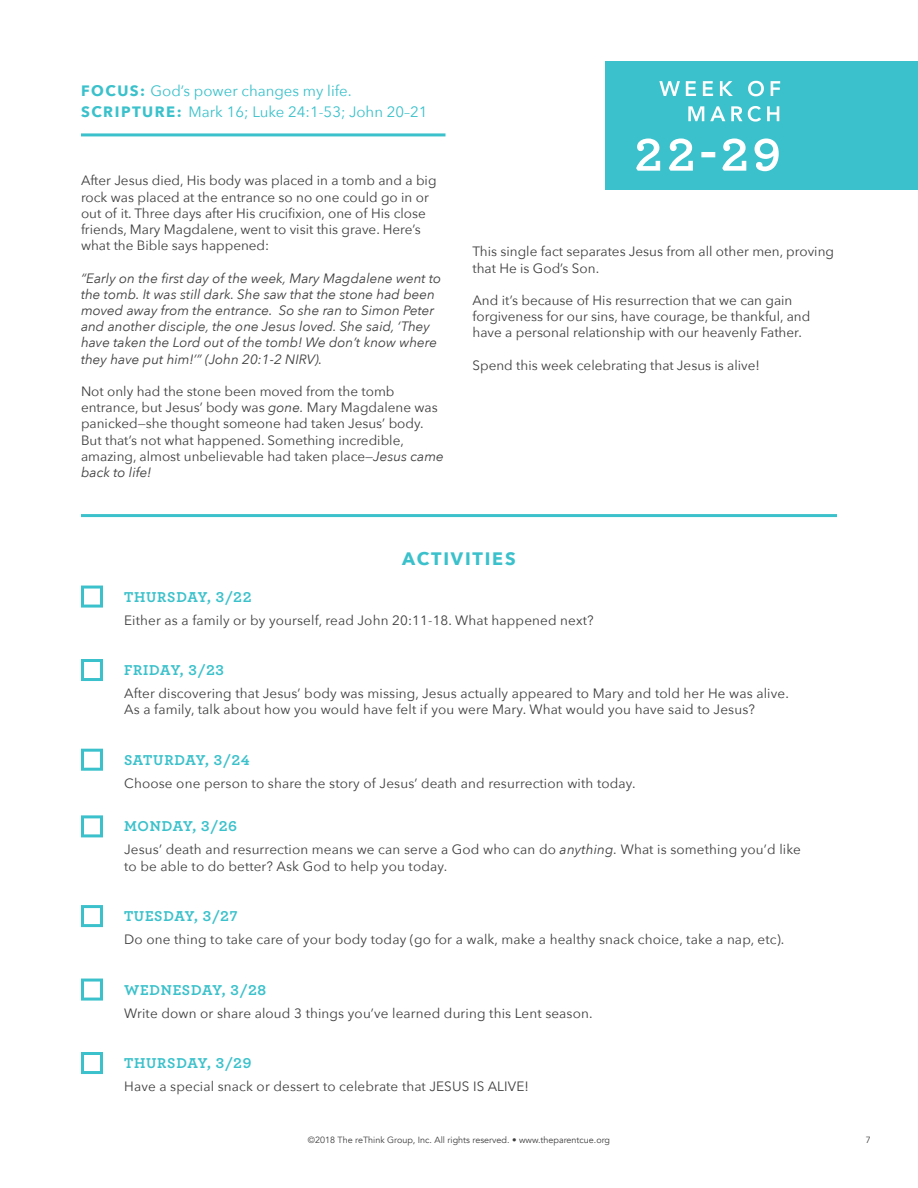
<style>
.page{position:relative;width:918px;height:1188px;background:#fff}
.page>*{position:absolute;margin:0;border:0;box-sizing:border-box;transform-origin:0 0}
.t1{font:700 18px "Avenir Next";letter-spacing:.1em;color:#3bc1cb}
.t2{font:700 15px "Archer Pro";letter-spacing:.05em;color:#3bc1cb}
.t3{font:15px "Avenir Next";color:#3bc1cb}
.t4{font:13.5px/16.2px "Avenir Next";color:#3e3e3f}
.t5{font:italic 13.5px/16.2px "Avenir Next";color:#3e3e3f}
.t6{font:9px "Avenir";color:#3e3e3f}
.s1{font-weight:700}
.s2{font-style:italic}
</style>
<div class="page">
<hr style="left:81px;top:133px;width:365px;height:3px;background:#3bc1cb">
<div style="left:81px;top:586px;width:22px;height:22px;border:3px solid #3bc1cb"></div>
<div style="left:81px;top:659px;width:22px;height:22px;border:3px solid #3bc1cb"></div>
<div style="left:81px;top:749px;width:22px;height:22px;border:3px solid #3bc1cb"></div>
<div style="left:81px;top:815px;width:22px;height:22px;border:3px solid #3bc1cb"></div>
<div style="left:81px;top:905px;width:22px;height:22px;border:3px solid #3bc1cb"></div>
<div style="left:81px;top:979px;width:22px;height:22px;border:3px solid #3bc1cb"></div>
<div style="left:81px;top:1052px;width:22px;height:22px;border:3px solid #3bc1cb"></div>
<hr style="left:81px;top:514px;width:756px;height:3px;background:#3bc1cb">
<div style="left:606px;top:62px;width:312px;height:128px;background:#3bc1cb"></div>
<svg style="left:688px;top:106px;width:91px;height:16px"></svg>
<svg style="left:659px;top:81px;width:121px;height:15px"></svg>
<svg style="left:636px;top:138px;width:143px;height:33px"></svg>
<p class="t3" style="left:81px;top:78px;width:272px"><span class="s1">FOCUS:</span> God’s power changes my life.</p>
<p class="t3" style="left:81px;top:99px;width:348px"><span class="s1">SCRIPTURE:</span> Mark 16; Luke 24:1-53; John 20–21</p>
<p class="t4" style="left:81px;top:172px;width:357px">After Jesus died, His body was placed in a tomb and a big rock was placed at the entrance so no one could go in or out of it. Three days after His crucifixion, one of His close friends, Mary Magdalene, went to visit this grave. Here’s what the Bible says happened:</p>
<p class="t5" style="left:81px;top:269px;width:362px">“Early on the first day of the week, Mary Magdalene went to the tomb. It was still dark. She saw that the stone had been moved away from the entrance. So she ran to Simon Peter and another disciple, the one Jesus loved. She said, ‘They have taken the Lord out of the tomb! We don’t know where they have put him!’” (John 20:1-2 NIRV).</p>
<p class="t4" style="left:81px;top:383px;width:364px">Not only had the stone been moved from the tomb entrance, but Jesus’ body was <span class="s2">gone.</span> Mary Magdalene was panicked—she thought someone had taken Jesus’ body.<br>But that’s not what happened. Something incredible, amazing, almost unbelievable had taken place—<span class="s2">Jesus came back to life!</span></p>
<p class="t4" style="left:472px;top:243px;width:363px">This single fact separates Jesus from all other men, proving that He is God’s Son.</p>
<p class="t4" style="left:472px;top:292px;width:339px">And it’s because of His resurrection that we can gain forgiveness for our sins, have courage, be thankful, and have a personal relationship with our heavenly Father.</p>
<p class="t4" style="left:472px;top:356px;width:289px">Spend this week celebrating that Jesus is alive!</p>
<p class="t1" style="left:402px;top:543px;width:115px">ACTIVITIES</p>
<p class="t2" style="left:124px;top:585px;width:129px">THURSDAY, 3/22</p>
<p class="t4" style="left:124px;top:611px;width:471px">Either as a family or by yourself, read John 20:11-18. What happened next?</p>
<p class="t2" style="left:124px;top:658px;width:102px">FRIDAY, 3/23</p>
<p class="t4" style="left:124px;top:685px;width:666px">After discovering that Jesus’ body was missing, Jesus actually appeared to Mary and told her He was alive.<br>As a family, talk about how you would have felt if you were Mary. What would you have said to Jesus?</p>
<p class="t2" style="left:124px;top:748px;width:127px">SATURDAY, 3/24</p>
<p class="t4" style="left:124px;top:774px;width:513px">Choose one person to share the story of Jesus’ death and resurrection with today.</p>
<p class="t2" style="left:124px;top:815px;width:114px">MONDAY, 3/26</p>
<p class="t4" style="left:124px;top:841px;width:678px">Jesus’ death and resurrection means we can serve a God who can do <span class="s2">anything.</span> What is something you’d like to be able to do better? Ask God to help you today.</p>
<p class="t2" style="left:124px;top:904px;width:115px">TUESDAY, 3/27</p>
<p class="t4" style="left:124px;top:931px;width:662px">Do one thing to take care of your body today (go for a walk, make a healthy snack choice, take a nap, etc).</p>
<p class="t2" style="left:124px;top:978px;width:144px">WEDNESDAY, 3/28</p>
<p class="t4" style="left:124px;top:1004px;width:470px">Write down or share aloud 3 things you’ve learned during this Lent season.</p>
<p class="t2" style="left:124px;top:1051px;width:129px">THURSDAY, 3/29</p>
<p class="t4" style="left:124px;top:1078px;width:406px">Have a special snack or dessert to celebrate that JESUS IS ALIVE!</p>
<p class="t6" style="left:308px;top:1135px;width:304px">©2018 The reThink Group, Inc. All rights reserved. • www.theparentcue.org</p>
<p class="t6" style="left:866px;top:1135px;width:7px">7</p>
</div>
